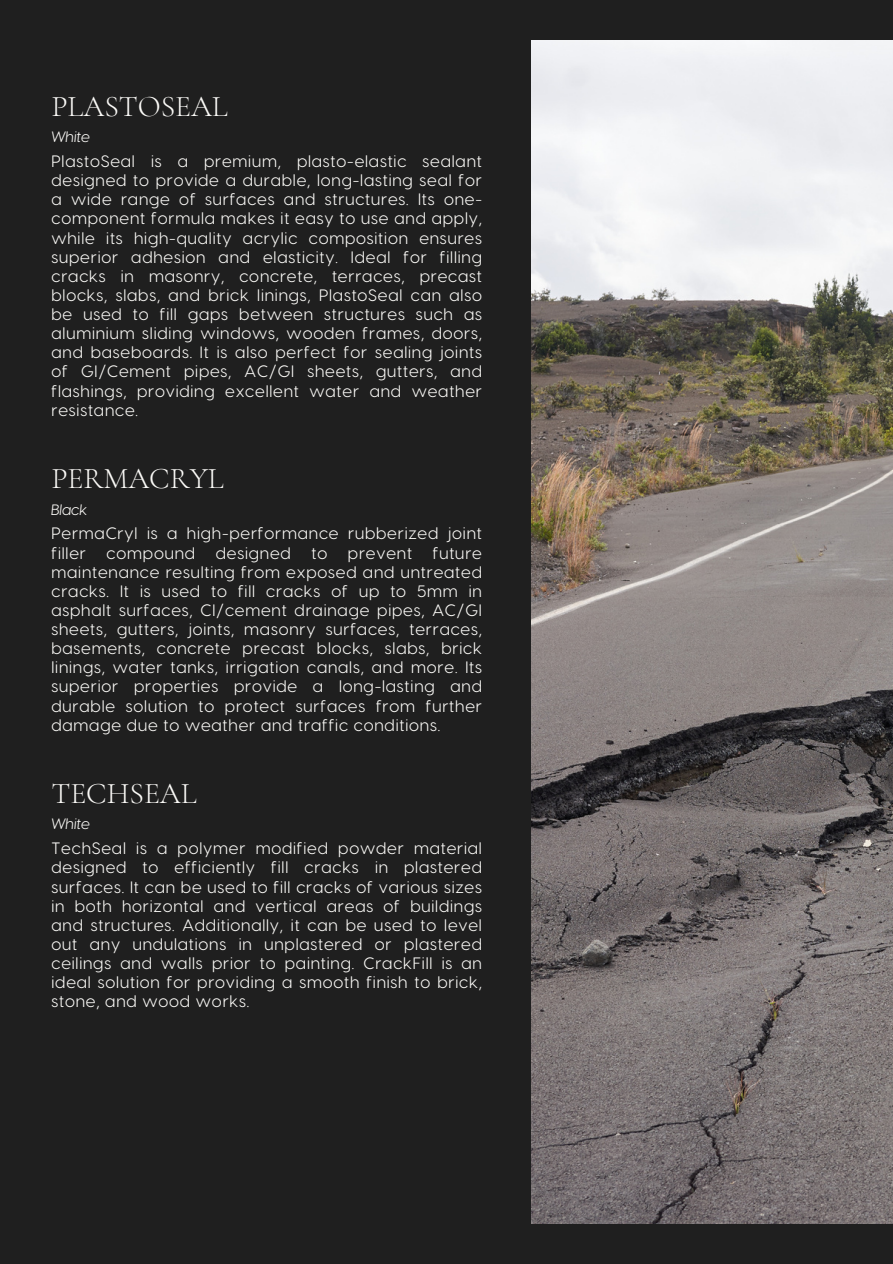
<style>
.page{position:relative;width:893px;height:1264px;background:#fff}
.page>*{position:absolute;margin:0;border:0;box-sizing:border-box;transform-origin:0 0}
.t1{font:300 30px "Cormorant Garamond";color:#fcfbf8}
.t2{font:16.5px/19.2px "Visby CF";letter-spacing:.05em;color:#fcfbf8;text-align:justify}
.t3{font:italic 15px "Visby CF";color:#fcfbf8}
</style>
<div class="page">
<div style="left:0;top:0;width:892px;height:1263px;background:#1f1f1f"></div>
<img style="left:531px;top:40px;width:361px;height:1183px">
<h1 class="t1" style="left:51px;top:88px;width:178px">PLASTOSEAL</h1>
<p class="t3" style="left:51px;top:127px;width:40px">White</p>
<p class="t2" style="left:51px;top:151px;width:432px">PlastoSeal is a premium, plasto-elastic sealant designed to provide a durable, long-lasting seal for a wide range of surfaces and structures. Its one&shy;component formula makes it easy to use and apply, while its high-quality acrylic composition ensures superior adhesion and elasticity. Ideal for filling cracks in masonry, concrete, terraces, precast blocks, slabs, and brick linings, PlastoSeal can also be used to fill gaps between structures such as aluminium sliding windows, wooden frames, doors, and baseboards. It is also perfect for sealing joints of GI/Cement pipes, AC/GI sheets, gutters, and flashings, providing excellent water and weather resistance.</p>
<h1 class="t1" style="left:51px;top:461px;width:174px">PERMACRYL</h1>
<p class="t3" style="left:51px;top:499px;width:38px">Black</p>
<p class="t2" style="left:51px;top:523px;width:432px">PermaCryl is a high-performance rubberized joint filler</p>
<p class="t2" style="left:51px;top:542px;width:432px;text-indent:381px">future maintenance resulting from exposed and untreated cracks. It is used to fill cracks of up to 5mm in asphalt surfaces, CI/cement drainage pipes, AC/GI sheets, gutters, joints, masonry surfaces, terraces, basements, concrete precast blocks, slabs, brick linings, water tanks, irrigation canals, and more. Its superior properties provide a long-lasting and durable solution to protect surfaces from further damage due to weather and traffic conditions.</p>
<p class="t2" style="left:107px;top:542px;width:90px">compound</p>
<p class="t2" style="left:216px;top:542px;width:76px">designed</p>
<p class="t2" style="left:311px;top:542px;width:17px">to</p>
<p class="t2" style="left:348px;top:542px;width:66px">prevent</p>
<p class="t1" style="left:51px;top:775px;width:147px">TECHSEAL</p>
<h1 class="t3" style="left:51px;top:814px;width:40px">White</h1>
<p class="t2" style="left:51px;top:838px;width:432px">TechSeal is a polymer modified powder material designed to efficiently fill cracks in plastered surfaces. It can be used to fill cracks of various sizes in both horizontal and vertical areas of buildings and structures. Additionally, it can be used to level out any undulations in unplastered or plastered ceilings and walls prior to painting. CrackFill is an ideal solution for providing a smooth finish to brick, stone, and wood works.</p>
</div>
